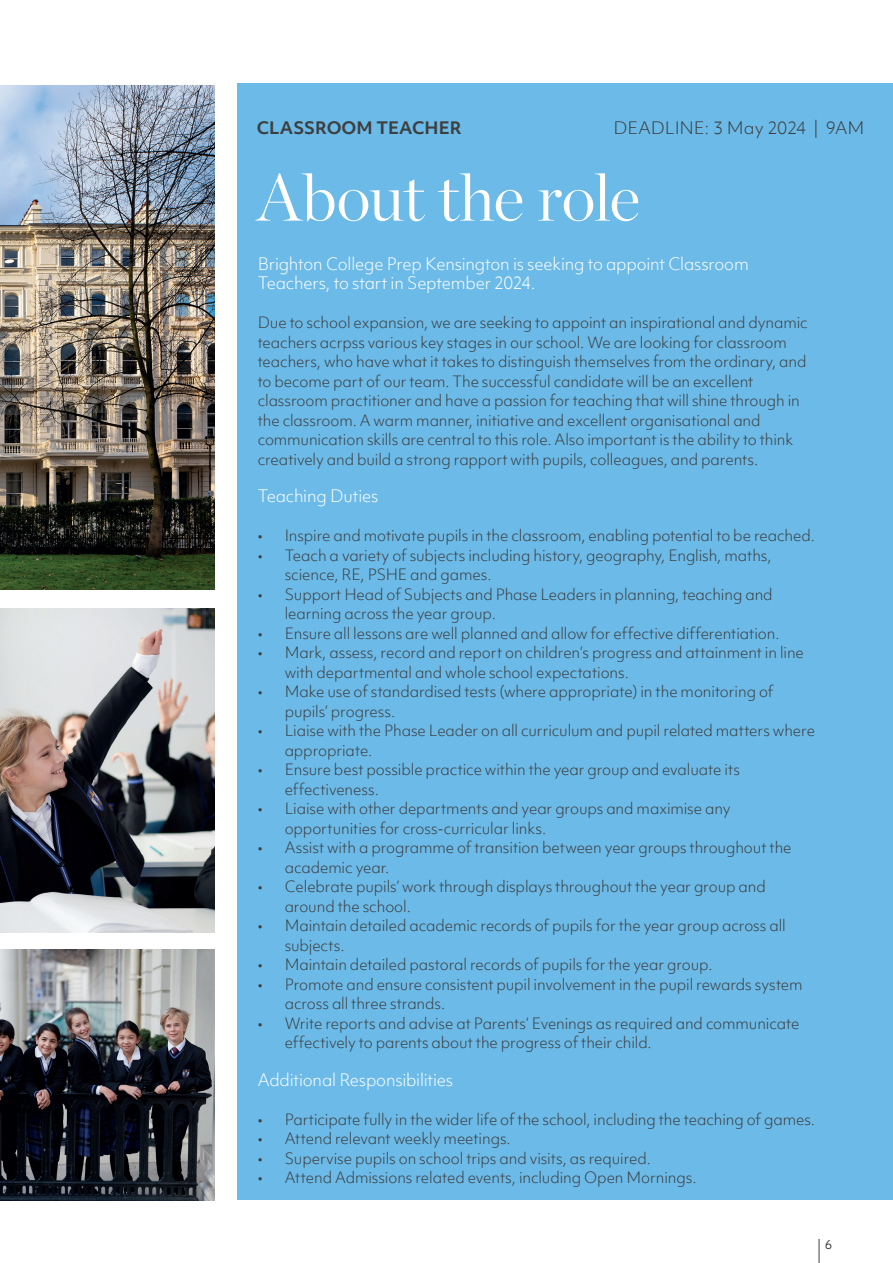
<style>
.page{position:relative;width:893px;height:1263px;background:#fff}
.page>*{position:absolute;margin:0;border:0;box-sizing:border-box;transform-origin:0 0}
.t1{font:300 66px "Chronicle Display";letter-spacing:-.02em;color:#fff}
.t2{font:300 16.5px/19.5px "Objektiv Mk 1";letter-spacing:-.01em;color:#fff;scale:.96 1}
.t3{font:300 16.5px "Objektiv Mk 1";letter-spacing:-.005em;color:#3e3e3f}
.t4{font:700 16.5px "Objektiv Mk 1";letter-spacing:-.005em;color:#3e3e3f}
.t5{font:300 15px/19.5px "Objektiv Mk 1";letter-spacing:-.005em;color:#3e3e3f;scale:.96 1}
.t6{font:12px "Objektiv Mk 1";color:#3e3e3f}
</style>
<div class="page">
<div style="left:237px;top:83px;width:656px;height:1116px;background:#6bbae8"></div>
<img style="left:0;top:85px;width:214px;height:505px">
<img style="left:0;top:608px;width:214px;height:324px">
<img style="left:0;top:949px;width:214px;height:251px">
<svg style="left:819px;top:1239px;width:1px;height:24px"></svg>
<p class="t4" style="left:257px;top:117px;width:206px">CLASSROOM TEACHER</p>
<p class="t3" style="left:613px;top:117px;width:252px">DEADLINE: 3 May 2024 | 9AM</p>
<h1 class="t1" style="left:257px;top:147px;width:385px">About the role</h1>
<p class="t2" style="left:258px;top:253px;width:513px">Brighton College Prep Kensington is seeking to appoint Classroom<br>Teachers, to start in September 2024.</p>
<p class="t5" style="left:258px;top:313px;width:575px">Due to school expansion, we are seeking to appoint an inspirational and dynamic teachers acrpss various key stages in our school. We are looking for classroom teachers, who have what it takes to distinguish themselves from the ordinary, and to become part of our team. The successful candidate will be an excellent classroom practitioner and have a passion for teaching that will shine through in the classroom. A warm manner, initiative and excellent organisational and communication skills are central to this role. Also important is the ability to think creatively and build a strong rapport with pupils, colleagues, and parents.</p>
<p class="t2" style="left:258px;top:486px;width:127px">Teaching Duties</p>
<p class="t5" style="left:258px;top:526px;width:582px">• Inspire and motivate pupils in the classroom, enabling potential to be reached.</p>
<p class="t5" style="left:285px;top:545px;width:509px;text-indent:-27px">• Teach a variety of subjects including history, geography, English, maths, science, RE, PSHE and games.</p>
<p class="t5" style="left:285px;top:584px;width:510px;text-indent:-27px">• Support Head of Subjects and Phase Leaders in planning, teaching and learning across the year group.</p>
<p class="t5" style="left:258px;top:623px;width:545px">• Ensure all lessons are well planned and allow for effective differentiation.</p>
<p class="t5" style="left:285px;top:643px;width:542px;text-indent:-27px">• Mark, assess, record and report on children’s progress and attainment in line with departmental and whole school expectations.</p>
<p class="t5" style="left:285px;top:682px;width:511px;text-indent:-27px">• Make use of standardised tests (where appropriate) in the monitoring of pupils’ progress.</p>
<p class="t5" style="left:285px;top:721px;width:554px;text-indent:-27px">• Liaise with the Phase Leader on all curriculum and pupil related matters where appropriate.</p>
<p class="t5" style="left:285px;top:760px;width:476px;text-indent:-27px">• Ensure best possible practice within the year group and evaluate its effectiveness.</p>
<p class="t5" style="left:285px;top:799px;width:466px;text-indent:-27px">• Liaise with other departments and year groups and maximise any opportunities for cross-curricular links.</p>
<p class="t5" style="left:285px;top:838px;width:530px;text-indent:-27px">• Assist with a programme of transition between year groups throughout the academic year.</p>
<p class="t5" style="left:285px;top:877px;width:503px;text-indent:-27px">• Celebrate pupils’ work through displays throughout the year group and around the school.</p>
<p class="t5" style="left:285px;top:916px;width:523px;text-indent:-27px">• Maintain detailed academic records of pupils for the year group across all subjects.</p>
<p class="t5" style="left:258px;top:955px;width:475px">• Maintain detailed pastoral records of pupils for the year group.</p>
<p class="t5" style="left:285px;top:974px;width:541px;text-indent:-27px">• Promote and ensure consistent pupil involvement in the pupil rewards system across all three strands.</p>
<p class="t5" style="left:285px;top:1013px;width:538px;text-indent:-27px">• Write reports and advise at Parents’ Evenings as required and communicate effectively to parents about the progress of their child.</p>
<p class="t2" style="left:258px;top:1069px;width:205px">Additional Responsibilities</p>
<p class="t5" style="left:258px;top:1109px;width:582px">• Participate fully in the wider life of the school, including the teaching of games.</p>
<p class="t5" style="left:258px;top:1129px;width:265px">• Attend relevant weekly meetings.</p>
<p class="t5" style="left:258px;top:1148px;width:411px">• Supervise pupils on school trips and visits, as required.</p>
<p class="t5" style="left:258px;top:1168px;width:459px">• Attend Admissions related events, including Open Mornings.</p>
<p class="t6" style="left:825px;top:1236px;width:9px">6</p>
</div>
